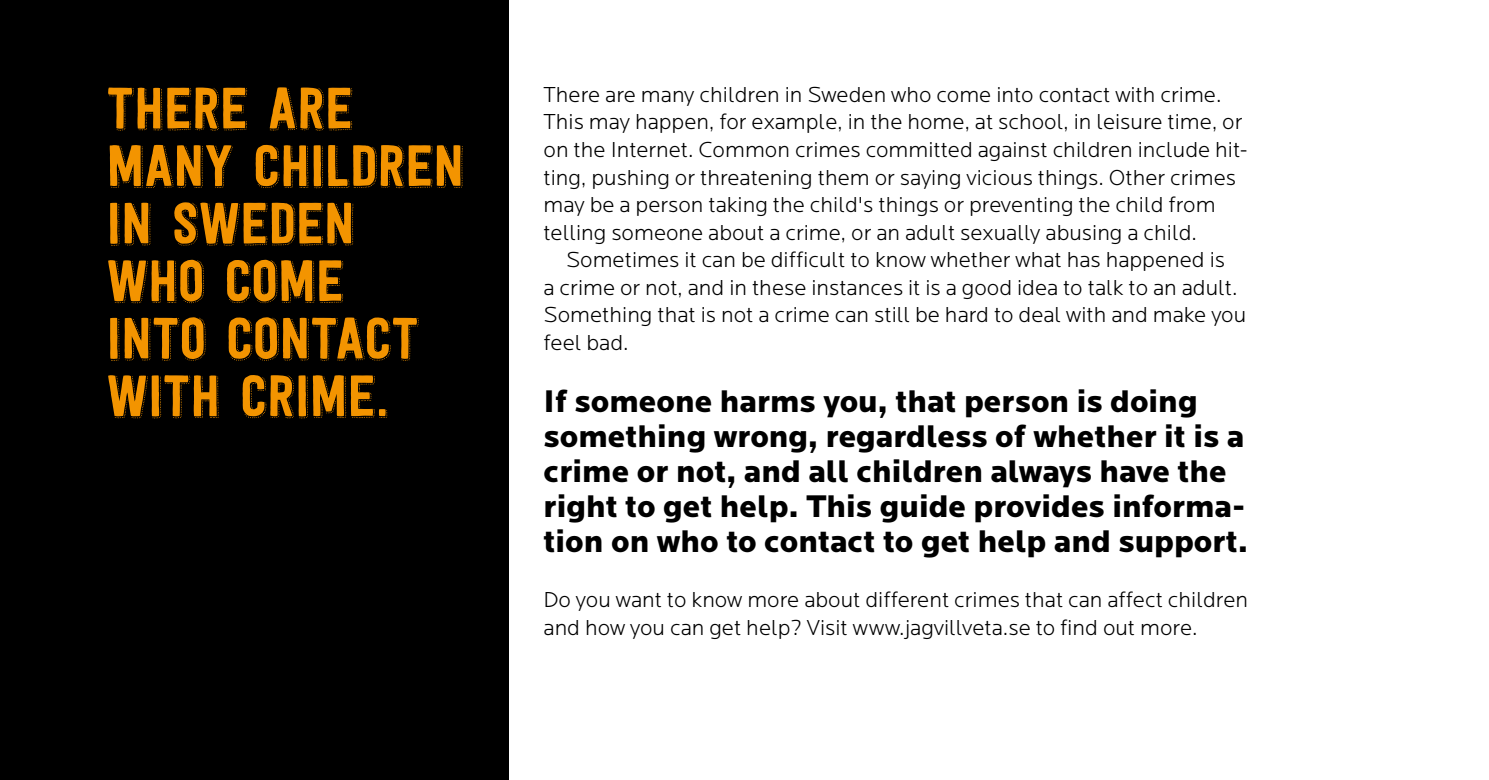
<style>
.page{position:relative;width:1489px;height:780px;background:#fff}
.page>*{position:absolute;margin:0;border:0;box-sizing:border-box;transform-origin:0 0}
.t1{font:57.5px/57.5px "Festivo Letters No.11";color:#f39400}
.t2{font:900 32.5px/35px "Locator";color:#000}
.t3{font:300 22.5px/27.5px "Locator";color:#000}
</style>
<div class="page">
<div style="left:0;top:0;width:508px;height:780px;background:#000"></div>
<h1 class="t1" style="left:106px;top:79px;width:359px">THERE ARE<br>MANY CHILDREN<br>IN SWEDEN<br>WHO COME<br>INTO CONTACT<br>WITH CRIME.</h1>
<p class="t3" style="left:543px;top:81px;width:705px">There are many children in Sweden who come into contact with crime.<br>This may happen, for example, in the home, at school, in leisure time, or on the Internet. Common crimes committed against children include hit&shy;ting, pushing or threatening them or saying vicious things. Other crimes may be a person taking the child's things or preventing the child from telling someone about a crime, or an adult sexually abusing a child.</p>
<p class="t3" style="left:543px;top:246px;width:704px;text-indent:22px">Sometimes it can be difficult to know whether what has happened is<br>a crime or not, and in these instances it is a good idea to talk to an adult.<br>Something that is not a crime can still be hard to deal with and make you feel bad.</p>
<h2 class="t2" style="left:543px;top:384px;width:706px">If someone harms you, that person is doing something wrong, regardless of whether it is a crime or not, and all children always have the right to get help. This guide provides informa&shy;tion on who to contact to get help and support.</h2>
<p class="t3" style="left:543px;top:586px;width:706px">Do you want to know more about different crimes that can affect children and how you can get help? Visit www.jagvillveta.se to find out more.</p>
</div>
